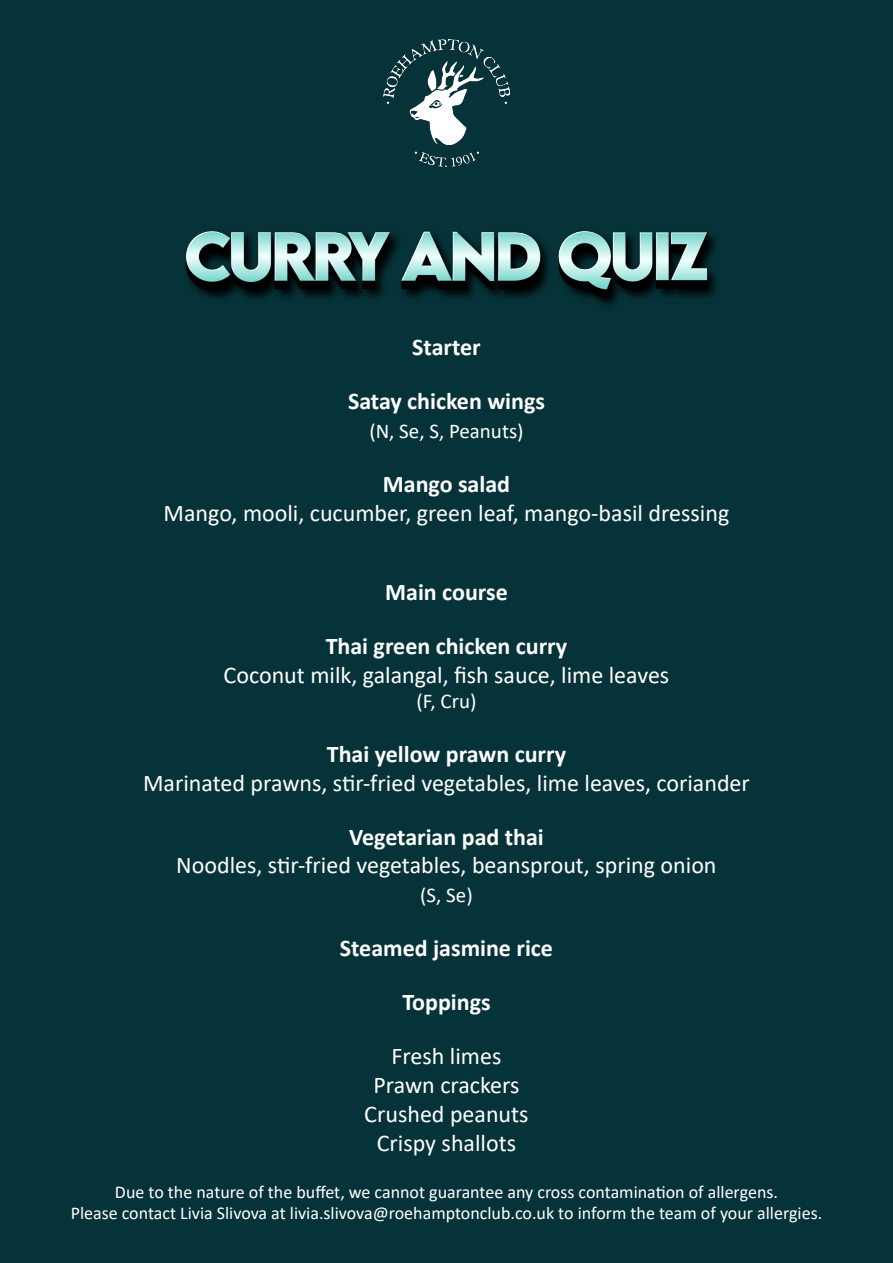
<style>
.page{position:relative;width:893px;height:1263px;background:#063339}
.page>*{position:absolute;margin:0;border:0;box-sizing:border-box;transform-origin:0 0}
.t1{font:24px "Calibri";color:#fff}
.t2{font:700 24px "Calibri";color:#fff}
.t3{font:21px "Calibri";color:#fff}
.t4{font:18px "Calibri";color:#fff}
</style>
<div class="page">
<img style="left:383px;top:39px;width:127px;height:128px">
<img style="left:186px;top:231px;width:360px;height:68px">
<img style="left:546px;top:231px;width:170px;height:74px">
<p class="t2" style="left:412px;top:330px;width:70px">Starter</p>
<p class="t2" style="left:348px;top:384px;width:198px">Satay chicken wings</p>
<p class="t3" style="left:369px;top:416px;width:156px">(N, Se, S, Peanuts)</p>
<p class="t2" style="left:383px;top:467px;width:129px">Mango salad</p>
<p class="t1" style="left:164px;top:496px;width:567px">Mango, mooli, cucumber, green leaf, mango-basil dressing</p>
<p class="t2" style="left:385px;top:575px;width:124px">Main course</p>
<p class="t2" style="left:326px;top:629px;width:243px">Thai green chicken curry</p>
<p class="t1" style="left:224px;top:658px;width:447px">Coconut milk, galangal, fish sauce, lime leaves</p>
<p class="t3" style="left:417px;top:686px;width:61px">(F, Cru)</p>
<p class="t2" style="left:327px;top:737px;width:241px">Thai yellow prawn curry</p>
<p class="t1" style="left:143px;top:766px;width:608px">Marinated prawns, stir-fried vegetables, lime leaves, coriander</p>
<p class="t2" style="left:349px;top:820px;width:196px">Vegetarian pad thai</p>
<p class="t1" style="left:176px;top:849px;width:542px">Noodles, stir-fried vegetables, beansprout, spring onion</p>
<p class="t3" style="left:420px;top:881px;width:54px">(S, Se)</p>
<p class="t2" style="left:340px;top:931px;width:215px">Steamed jasmine rice</p>
<p class="t2" style="left:402px;top:985px;width:90px">Toppings</p>
<p class="t1" style="left:391px;top:1040px;width:111px">Fresh limes</p>
<p class="t1" style="left:374px;top:1068px;width:147px">Prawn crackers</p>
<p class="t1" style="left:364px;top:1097px;width:166px">Crushed peanuts</p>
<p class="t1" style="left:377px;top:1126px;width:141px">Crispy shallots</p>
<p class="t4" style="left:115px;top:1179px;width:665px">Due to the nature of the buffet, we cannot guarantee any cross contamination of allergens.</p>
<p class="t4" style="left:71px;top:1201px;width:753px">Please contact Livia Slivova at livia.slivova@roehamptonclub.co.uk to inform the team of your allergies.</p>
</div>
